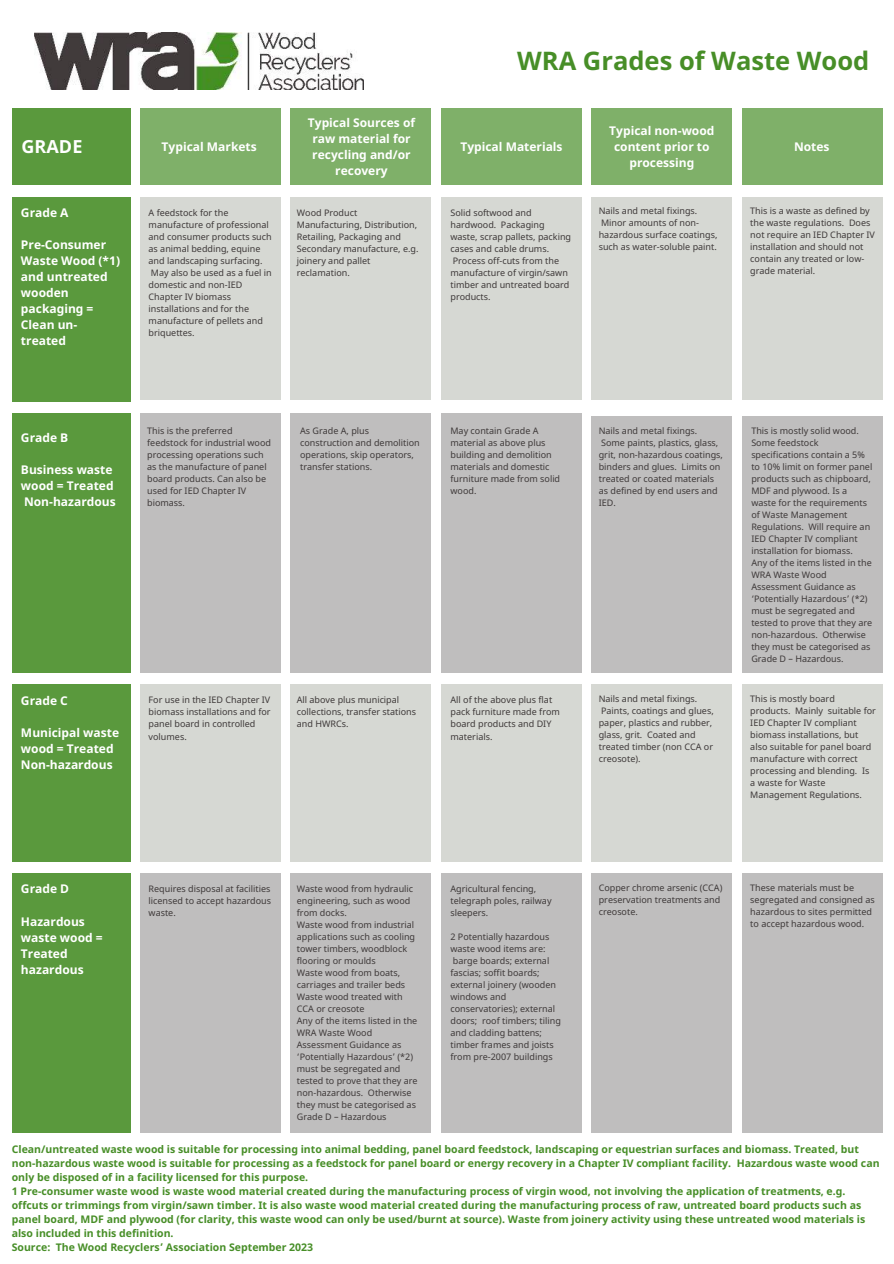
<style>
.page{position:relative;width:894px;height:1264px;background:#fff}
.page>*{position:absolute;margin:0;border:0;box-sizing:border-box;transform-origin:0 0}
.t1{font:700 25.5px "Noto Sans";color:#478e27}
.t2{font:700 18px "Noto Sans";color:#fff}
.t3{font:700 12px/16px "Noto Sans";color:#fff}
.t4{font:700 10.5px/14px "Noto Sans";color:#478e27}
.t5{font:9px/12px "Noto Sans";color:#3e3939}
.s1{font-family:"Noto Sans Gurmukhi"}
</style>
<div class="page">
<img style="left:34px;top:32px;width:329px;height:57px">
<div style="left:12px;top:108px;width:119px;height:77px;background:#5a993d"></div>
<div style="left:290px;top:108px;width:141px;height:77px;background:#7fb069"></div>
<div style="left:140px;top:108px;width:141px;height:77px;background:#7fb069"></div>
<div style="left:441px;top:108px;width:140px;height:77px;background:#7fb069"></div>
<div style="left:591px;top:108px;width:140px;height:77px;background:#7fb069"></div>
<div style="left:741px;top:108px;width:141px;height:77px;background:#7fb069"></div>
<div style="left:12px;top:197px;width:119px;height:204px;background:#5a993d"></div>
<div style="left:290px;top:197px;width:141px;height:203px;background:#d6d8d3"></div>
<div style="left:140px;top:197px;width:141px;height:203px;background:#d6d8d3"></div>
<div style="left:441px;top:197px;width:140px;height:203px;background:#d6d8d3"></div>
<div style="left:591px;top:197px;width:140px;height:203px;background:#d6d8d3"></div>
<div style="left:741px;top:197px;width:141px;height:203px;background:#d6d8d3"></div>
<div style="left:12px;top:413px;width:119px;height:259px;background:#5a993d"></div>
<div style="left:290px;top:413px;width:141px;height:259px;background:#bfbebe"></div>
<div style="left:140px;top:413px;width:141px;height:259px;background:#bfbebe"></div>
<div style="left:441px;top:413px;width:140px;height:259px;background:#bfbebe"></div>
<div style="left:591px;top:416px;width:140px;height:257px;background:#bfbebe"></div>
<div style="left:741px;top:416px;width:141px;height:257px;background:#bfbebe"></div>
<div style="left:12px;top:684px;width:119px;height:177px;background:#5a993d"></div>
<div style="left:290px;top:684px;width:141px;height:177px;background:#d6d8d3"></div>
<div style="left:140px;top:684px;width:141px;height:177px;background:#d6d8d3"></div>
<div style="left:441px;top:684px;width:140px;height:177px;background:#d6d8d3"></div>
<div style="left:591px;top:684px;width:140px;height:177px;background:#d6d8d3"></div>
<div style="left:741px;top:684px;width:141px;height:177px;background:#d6d8d3"></div>
<div style="left:12px;top:873px;width:119px;height:260px;background:#5a993d"></div>
<div style="left:290px;top:873px;width:141px;height:260px;background:#bfbebe"></div>
<div style="left:140px;top:873px;width:141px;height:260px;background:#bfbebe"></div>
<div style="left:441px;top:873px;width:140px;height:260px;background:#bfbebe"></div>
<div style="left:591px;top:873px;width:140px;height:260px;background:#bfbebe"></div>
<div style="left:741px;top:873px;width:141px;height:260px;background:#bfbebe"></div>
<h2 class="t2" style="left:22px;top:134px;width:62px">GRADE</h2>
<h3 class="t3" style="left:21px;top:205px;width:49px">Grade A</h3>
<h3 class="t3" style="left:21px;top:237px;width:101px">Pre-Consumer<br>Waste Wood (*1) and untreated wooden packaging =<br>Clean un&shy;treated</h3>
<h1 class="t1" style="left:517px;top:43px;width:353px">WRA Grades of Waste Wood</h1>
<h3 class="t3" style="left:308px;top:114px;width:109px;text-align:center">Typical Sources of raw material for recycling and/or recovery</h3>
<h3 class="t3" style="left:162px;top:139px;width:97px">Typical Markets</h3>
<h3 class="t3" style="left:460px;top:139px;width:104px">Typical Materials</h3>
<h3 class="t3" style="left:609px;top:122px;width:107px;text-align:center">Typical non-wood content prior to processing</h3>
<h3 class="t3" style="left:793px;top:139px;width:37px">Notes</h3>
<p class="t5" style="left:148px;top:206px;width:125px">A feedstock for the manufacture of professional and consumer products such as animal bedding, equine and landscaping surfacing.<br>May also be used as a fuel in domestic and non-IED<br>Chapter IV biomass installations and for the manufacture of pellets and briquettes.</p>
<p class="t5" style="left:450px;top:206px;width:122px">Solid softwood and hardwood. Packaging waste, scrap pallets, packing cases and cable drums.<br>Process off-cuts from the manufacture of virgin/sawn timber and untreated board products.</p>
<p class="t5" style="left:598px;top:205px;width:120px">Nails and metal fixings.<br>Minor amounts of non&shy;hazardous surface coatings, such as water-soluble paint.</p>
<p class="t5" style="left:750px;top:205px;width:126px">This is a waste as defined by the waste regulations. Does not require an IED Chapter IV installation and should not contain any treated or low&shy;grade material.</p>
<p class="t5" style="left:297px;top:206px;width:123px">Wood Product<br>Manufacturing, Distribution,<br>Retailing, Packaging and<br>Secondary manufacture, e.g. joinery and pallet reclamation.</p>
<h3 class="t3" style="left:21px;top:430px;width:49px">Grade B</h3>
<h3 class="t3" style="left:21px;top:462px;width:96px">Business waste wood = Treated<br>Non-hazardous</h3>
<h3 class="t3" style="left:21px;top:692px;width:48px">Grade C</h3>
<h3 class="t3" style="left:21px;top:724px;width:100px">Municipal waste wood = Treated<br>Non-hazardous</h3>
<p class="t5" style="left:147px;top:424px;width:125px">This is the preferred feedstock for industrial wood processing operations such as the manufacture of panel board products. Can also be used for IED Chapter IV biomass.</p>
<p class="t5" style="left:450px;top:424px;width:111px">May contain Grade A material as above plus building and demolition materials and domestic furniture made from solid wood.</p>
<p class="t5" style="left:598px;top:424px;width:126px">Nails and metal fixings.<br>Some paints, plastics, glass, grit, non-hazardous coatings, binders and glues. Limits on treated or coated materials as defined by end users and<br>IED.</p>
<p class="t5" style="left:751px;top:424px;width:122px">This is mostly solid wood.<br>Some feedstock specifications contain a 5% to 10% limit on former panel products such as chipboard,<br>MDF and plywood. Is a waste for the requirements of Waste Management<br>Regulations. Will require an<br>IED Chapter IV compliant installation for biomass.<br>Any of the items listed in the<br>WRA Waste Wood<br>Assessment Guidance as <span class="s1">‘</span>Potentially Hazardous<span class="s1">’</span> (*2) must be segregated and tested to prove that they are non-hazardous. Otherwise they must be categorised as<br>Grade D <span class="s1">–</span> Hazardous.</p>
<p class="t5" style="left:300px;top:424px;width:121px">As Grade A, plus construction and demolition operations, skip operators, transfer stations.</p>
<p class="t5" style="left:148px;top:694px;width:123px">For use in the IED Chapter IV biomass installations and for panel board in controlled volumes.</p>
<p class="t5" style="left:450px;top:694px;width:111px">All of the above plus flat pack furniture made from board products and DIY materials.</p>
<p class="t5" style="left:598px;top:693px;width:116px">Nails and metal fixings.<br>Paints, coatings and glues, paper, plastics and rubber, glass, grit. Coated and treated timber (non CCA or creosote).</p>
<p class="t5" style="left:750px;top:693px;width:127px">This is mostly board products. Mainly suitable for<br>IED Chapter IV compliant biomass installations, but also suitable for panel board manufacture with correct processing and blending. Is a waste for Waste<br>Management Regulations.</p>
<p class="t5" style="left:297px;top:694px;width:121px">All above plus municipal collections, transfer stations and HWRCs.</p>
<h3 class="t3" style="left:21px;top:881px;width:50px">Grade D</h3>
<h3 class="t3" style="left:21px;top:913px;width:83px">Hazardous waste wood =<br>Treated hazardous</h3>
<p class="t5" style="left:148px;top:883px;width:124px;text-align:justify">Requires disposal at facilities licensed to accept hazardous waste.</p>
<p class="t5" style="left:450px;top:883px;width:103px">Agricultural fencing, telegraph poles, railway sleepers.</p>
<p class="t5" style="left:450px;top:931px;width:112px">2 Potentially hazardous waste wood items are: barge boards; external fascias; soffit boards; external joinery (wooden windows and conservatories); external doors; roof timbers; tiling and cladding battens; timber frames and joists from pre-2007 buildings</p>
<p class="t5" style="left:297px;top:883px;width:122px">Waste wood from hydraulic engineering, such as wood from docks.<br>Waste wood from industrial applications such as cooling tower timbers, woodblock flooring or moulds<br>Waste wood from boats, carriages and trailer beds<br>Waste wood treated with<br>CCA or creosote<br>Any of the items listed in the<br>WRA Waste Wood<br>Assessment Guidance as <span class="s1">‘</span>Potentially Hazardous<span class="s1">’</span> (*2) must be segregated and tested to prove that they are non-hazardous. Otherwise they must be categorised as<br>Grade D <span class="s1">–</span> Hazardous</p>
<p class="t5" style="left:598px;top:881px;width:125px">Copper chrome arsenic (CCA) preservation treatments and creosote.</p>
<p class="t5" style="left:750px;top:881px;width:126px">These materials must be segregated and consigned as hazardous to sites permitted to accept hazardous wood.</p>
<p class="t4" style="left:12px;top:1142px;width:869px">Clean/untreated waste wood is suitable for processing into animal bedding, panel board feedstock, landscaping or equestrian surfaces and biomass. Treated, but non-hazardous waste wood is suitable for processing as a feedstock for panel board or energy recovery in a Chapter IV compliant facility. Hazardous waste wood can only be disposed of in a facility licensed for this purpose.<br>1 Pre-consumer waste wood is waste wood material created during the manufacturing process of virgin wood, not involving the application of treatments, e.g. offcuts or trimmings from virgin/sawn timber. It is also waste wood material created during the manufacturing process of raw, untreated board products such as panel board, MDF and plywood (for clarity, this waste wood can only be used/burnt at source). Waste from joinery activity using these untreated wood materials is also included in this definition.<br>Source: The Wood Recyclers<span class="s1">’</span> Association September 2023</p>
</div>
